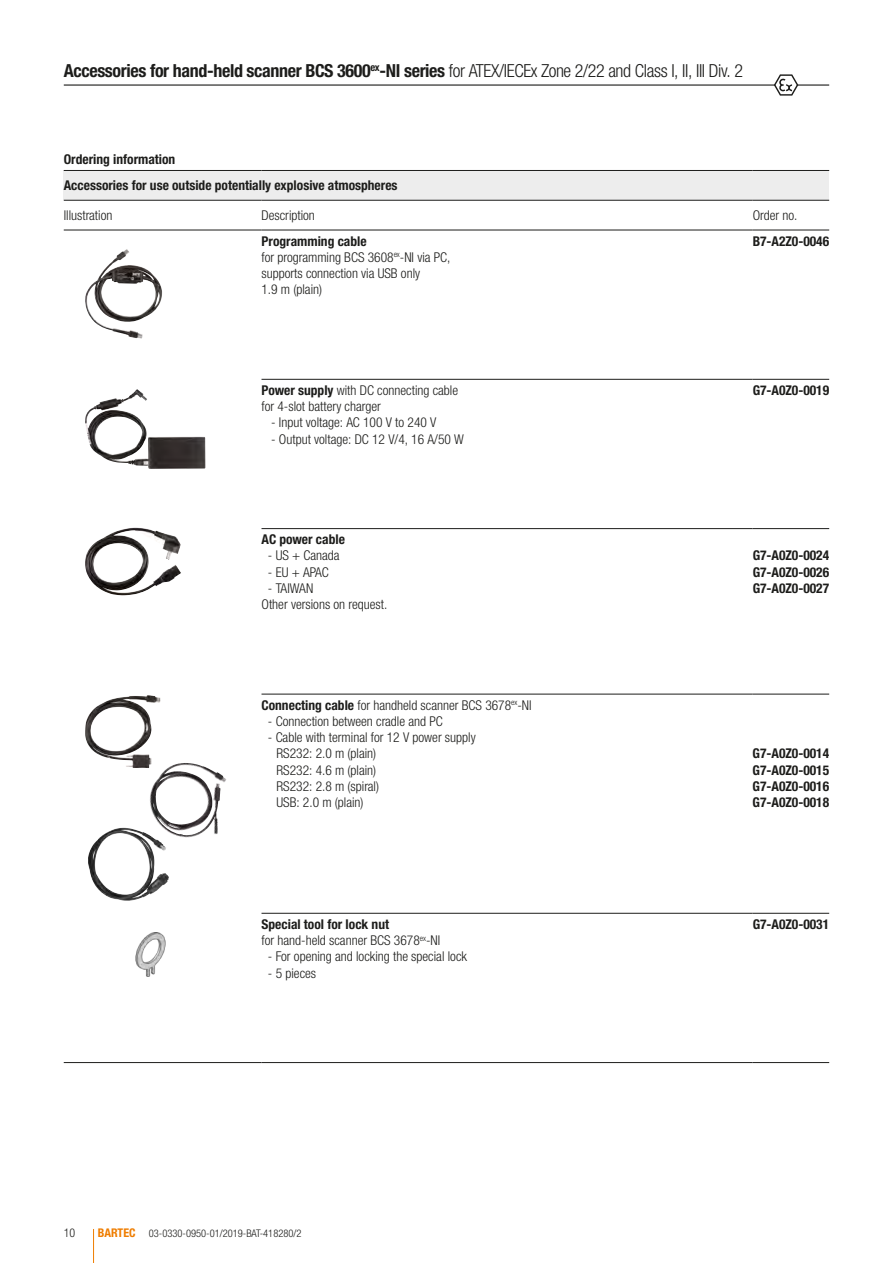
<style>
.page{position:relative;width:893px;height:1263px;background:#fff}
.page>*{position:absolute;margin:0;border:0;box-sizing:border-box;transform-origin:0 0}
.t1{font:700 condensed 18px "Helvetica Neue LTW1 G";letter-spacing:-.02em;color:#1d1d1b}
.t2{font:300 condensed 13.5px/16.2px "Helvetica Neue LTW1 G";color:#1d1d1b}
.t3{font:700 condensed 13.5px/16.2px "Helvetica Neue LTW1 G";color:#1d1d1b;text-align:justify}
.t4{font:300 condensed 12px "Helvetica Neue LTW1 G";color:#1d1d1b}
.t5{font:300 condensed 10.5px "Helvetica Neue LTW1 G";color:#1d1d1b}
.s1{font-weight:300}
.s2{font-weight:700}
.s3{font-weight:700;font-size:12px;color:#ef7d00}
</style>
<div class="page">
<hr style="left:64px;top:84px;width:765px;height:2px;background:#1d1d1b">
<svg style="left:774px;top:74px;width:24px;height:22px"></svg>
<img style="left:135px;top:932px;width:31px;height:44px">
<img style="left:85px;top:389px;width:121px;height:80px">
<img style="left:85px;top:528px;width:96px;height:67px">
<img style="left:88px;top:827px;width:81px;height:74px">
<img style="left:85px;top:695px;width:66px;height:73px">
<img style="left:149px;top:753px;width:72px;height:85px">
<hr style="left:93px;top:1229px;width:1px;height:34px;background:#ef7d00">
<img style="left:85px;top:251px;width:58px;height:88px">
<div style="left:64px;top:170px;width:765px;height:30px;background:#ededed"></div>
<hr style="left:753px;top:528px;width:76px;height:1px;background:#1d1d1b">
<hr style="left:753px;top:694px;width:76px;height:1px;background:#1d1d1b">
<hr style="left:753px;top:913px;width:76px;height:1px;background:#1d1d1b">
<hr style="left:64px;top:170px;width:197px;height:1px;background:#1d1d1b">
<hr style="left:261px;top:170px;width:492px;height:1px;background:#1d1d1b">
<hr style="left:753px;top:170px;width:76px;height:1px;background:#1d1d1b">
<hr style="left:64px;top:200px;width:197px;height:1px;background:#1d1d1b">
<hr style="left:261px;top:200px;width:492px;height:1px;background:#1d1d1b">
<hr style="left:753px;top:200px;width:76px;height:1px;background:#1d1d1b">
<hr style="left:64px;top:230px;width:197px;height:1px;background:#1d1d1b">
<hr style="left:261px;top:230px;width:492px;height:1px;background:#1d1d1b">
<hr style="left:753px;top:230px;width:76px;height:1px;background:#1d1d1b">
<hr style="left:64px;top:1062px;width:197px;height:1px;background:#1d1d1b">
<hr style="left:261px;top:1062px;width:492px;height:1px;background:#1d1d1b">
<hr style="left:753px;top:1062px;width:76px;height:1px;background:#1d1d1b">
<hr style="left:261px;top:379px;width:492px;height:1px;background:#1d1d1b">
<hr style="left:753px;top:379px;width:76px;height:1px;background:#1d1d1b">
<hr style="left:261px;top:528px;width:492px;height:1px;background:#1d1d1b">
<hr style="left:261px;top:694px;width:492px;height:1px;background:#1d1d1b">
<hr style="left:261px;top:913px;width:492px;height:1px;background:#1d1d1b">
<h1 class="t1" style="left:64px;top:59px;width:681px">Accessories for hand-held scanner BCS 3600<sup>ex</sup>-NI series <span class="s1">for ATEX/IECEx Zone 2/22 and Class I, II, III Div. 2</span></h1>
<p class="t3" style="left:64px;top:147px;width:335px;line-height:25.7px">Ordering information<br>Accessories for use outside potentially explosive atmospheres</p>
<p class="t2" style="left:64px;top:207px;width:50px">Illustration</p>
<p class="t2" style="left:261px;top:207px;width:55px">Description</p>
<p class="t2" style="left:753px;top:207px;width:46px">Order no.</p>
<p class="t2" style="left:261px;top:233px;width:191px"><span class="s2">Programming cable<br></span>for programming BCS 3608<sup>ex</sup>-NI via PC, supports connection via USB only<br>1.9 m (plain)</p>
<p class="t3" style="left:753px;top:233px;width:78px">B7-A2Z0-0046</p>
<p class="t2" style="left:261px;top:382px;width:198px"><span class="s2">Power supply</span> with DC connecting cable for 4-slot battery charger</p>
<p class="t2" style="left:271px;top:415px;width:167px">- Input voltage: AC 100 V to 240 V</p>
<p class="t2" style="left:271px;top:431px;width:194px">- Output voltage: DC 12 V/4, 16 A/50 W</p>
<p class="t3" style="left:261px;top:531px;width:85px">AC power cable</p>
<p class="t2" style="left:268px;top:548px;width:73px">- US + Canada</p>
<p class="t2" style="left:268px;top:564px;width:62px">- EU + APAC</p>
<p class="t2" style="left:261px;top:580px;width:127px;text-indent:6px">- TAIWAN<br>Other versions on request.</p>
<p class="t2" style="left:261px;top:697px;width:272px"><span class="s2">Connecting cable</span> for handheld scanner BCS 3678<sup>ex</sup>-NI</p>
<p class="t2" style="left:268px;top:713px;width:176px">- Connection between cradle and PC</p>
<p class="t2" style="left:276px;top:729px;width:201px;text-indent:-9px">- Cable with terminal for 12 V power supply<br>RS232: 2.0 m (plain)<br>RS232: 4.6 m (plain)<br>RS232: 2.8 m (spiral)<br>USB: 2.0 m (plain)</p>
<p class="t2" style="left:261px;top:916px;width:180px"><span class="s2">Special tool for lock nut<br></span>for hand-held scanner BCS 3678<sup>ex</sup>-NI</p>
<p class="t2" style="left:268px;top:948px;width:200px">- For opening and locking the special lock</p>
<p class="t2" style="left:268px;top:965px;width:50px">- 5 pieces</p>
<p class="t4" style="left:64px;top:1226px;width:13px">10</p>
<p class="t5" style="left:98px;top:1227px;width:205px"><span class="s3">BARTEC</span> 03-0330-0950-01/2019-BAT-418280/2</p>
<p class="t3" style="left:753px;top:382px;width:78px">G7-A0Z0-0019</p>
<p class="t3" style="left:753px;top:548px;width:78px">G7-A0Z0-0024<br>G7-A0Z0-0026<br>G7-A0Z0-0027</p>
<p class="t3" style="left:753px;top:745px;width:78px">G7-A0Z0-0014<br>G7-A0Z0-0015<br>G7-A0Z0-0016<br>G7-A0Z0-0018</p>
<p class="t3" style="left:753px;top:916px;width:78px">G7-A0Z0-0031</p>
</div>
